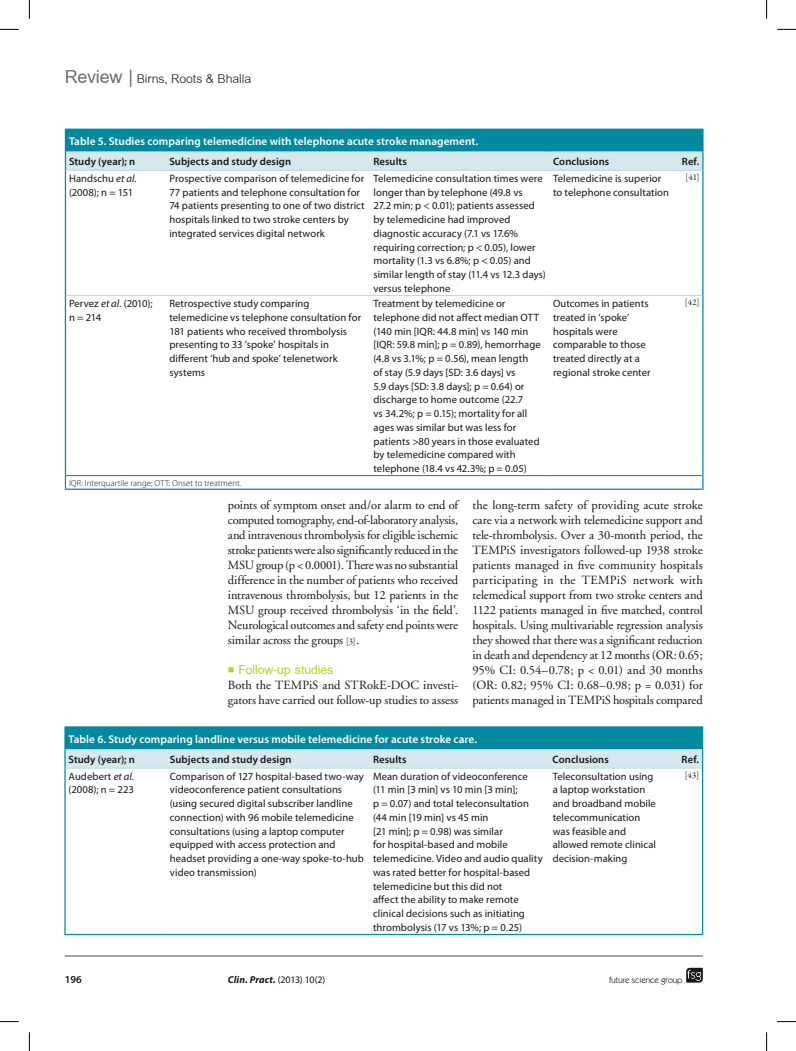
<style>
.page{position:relative;width:796px;height:1051px;background:#fff}
.page>*{position:absolute;margin:0;border:0;box-sizing:border-box;transform-origin:0 0}
.t1{font:18.75px "Cordia New";letter-spacing:-.005em;color:#151616}
.t2{font:700 18.75px "Cordia New";letter-spacing:-.005em;color:#aad529}
.t3{font:12.5px/15px "Adobe Garamond";letter-spacing:-.01em;color:#151616;text-align:justify}
.t4{font:600 11.25px "Myriad Pro";letter-spacing:.005em;color:#fff}
.t5{font:10.62px/13.8px "Myriad Pro";letter-spacing:.005em;color:#151616}
.t6{font:600 10.62px "Myriad Pro";letter-spacing:.005em;color:#151616}
.t7{font:italic 700 10px "Myriad Pro";letter-spacing:.015em;color:#151616}
.t8{font:300 8.75px "Myriad Pro";letter-spacing:.01em;color:#151616}
.t9{font:8.75px "Itc Kabel";color:#151616}
.t10{font:8.75px "Garamond Premr Pro";color:#151616}
.s1{font-weight:700;font-size:27.5px;color:#6d6e6d}
.s2{font-style:italic}
.s3{font-family:"Garamond Premr Pro";font-size:8.75px}
.s4{font-weight:400;font-style:normal}
</style>
<div class="page">
<hr style="left:65px;top:955px;width:638px;height:2px;background:#6d6e6d">
<svg style="left:686px;top:968px;width:17px;height:15px"></svg>
<svg style="left:66px;top:171px;width:608px;height:318px"></svg>
<hr style="left:66px;top:295px;width:100px;height:1px;background:#bddbe5">
<hr style="left:166px;top:295px;width:204px;height:1px;background:#bddbe5">
<hr style="left:370px;top:295px;width:179px;height:1px;background:#bddbe5">
<hr style="left:549px;top:295px;width:125px;height:1px;background:#bddbe5">
<svg style="left:674px;top:295px;width:28px;height:1px"></svg>
<hr style="left:66px;top:475px;width:100px;height:1px;background:#00899f">
<hr style="left:166px;top:475px;width:204px;height:1px;background:#00899f">
<hr style="left:370px;top:475px;width:179px;height:1px;background:#00899f">
<hr style="left:549px;top:475px;width:125px;height:1px;background:#00899f">
<svg style="left:65px;top:129px;width:638px;height:42px;background:#62b4c3"></svg>
<hr style="left:65px;top:170px;width:1px;height:125px;background:#00899f">
<hr style="left:702px;top:170px;width:1px;height:125px;background:#00899f">
<hr style="left:65px;top:295px;width:1px;height:181px;background:#00899f">
<hr style="left:702px;top:295px;width:1px;height:181px;background:#00899f">
<svg style="left:65px;top:476px;width:1px;height:13px"></svg>
<hr style="left:65px;top:489px;width:101px;height:1px;background:#00899f">
<hr style="left:166px;top:489px;width:204px;height:1px;background:#00899f">
<hr style="left:370px;top:489px;width:179px;height:1px;background:#00899f">
<hr style="left:549px;top:489px;width:125px;height:1px;background:#00899f">
<svg style="left:674px;top:475px;width:29px;height:15px"></svg>
<svg style="left:66px;top:933px;width:636px;height:1px"></svg>
<hr style="left:64px;top:726px;width:102px;height:2px;background:#00899f">
<hr style="left:166px;top:726px;width:203px;height:2px;background:#00899f">
<hr style="left:369px;top:726px;width:180px;height:2px;background:#00899f">
<hr style="left:549px;top:726px;width:125px;height:2px;background:#00899f">
<hr style="left:674px;top:726px;width:29px;height:2px;background:#00899f">
<hr style="left:64px;top:768px;width:2px;height:166px;background:#00899f">
<hr style="left:702px;top:768px;width:1px;height:166px;background:#00899f">
<hr style="left:64px;top:934px;width:102px;height:1px;background:#00899f">
<hr style="left:166px;top:934px;width:203px;height:1px;background:#00899f">
<hr style="left:369px;top:934px;width:180px;height:1px;background:#00899f">
<hr style="left:549px;top:934px;width:125px;height:1px;background:#00899f">
<svg style="left:674px;top:934px;width:29px;height:1px"></svg>
<svg style="left:64px;top:728px;width:639px;height:41px;background:#66b6c5"></svg>
<svg style="left:0;top:29px;width:19px;height:1px"></svg>
<svg style="left:777px;top:29px;width:19px;height:1px"></svg>
<svg style="left:0;top:1021px;width:19px;height:1px"></svg>
<svg style="left:777px;top:1021px;width:19px;height:1px"></svg>
<svg style="left:29px;top:0;width:1px;height:19px"></svg>
<svg style="left:29px;top:1032px;width:1px;height:19px"></svg>
<svg style="left:766px;top:0;width:1px;height:19px"></svg>
<svg style="left:766px;top:1032px;width:1px;height:19px"></svg>
<h1 class="t1" style="left:65px;top:66px;width:188px"><span class="s1">Review |</span> Birns, Roots &amp; Bhalla</h1>
<p class="t4" style="left:69px;top:134px;width:411px">Table 5. Studies comparing telemedicine with telephone acute stroke management.</p>
<p class="t6" style="left:69px;top:155px;width:68px">Study (year); n</p>
<p class="t6" style="left:169px;top:155px;width:123px">Subjects and study design</p>
<p class="t6" style="left:373px;top:155px;width:35px">Results</p>
<p class="t6" style="left:553px;top:155px;width:58px">Conclusions</p>
<p class="t6" style="left:682px;top:155px;width:19px">Ref.</p>
<p class="t5" style="left:69px;top:171px;width:69px">Handschu <span class="s2">et al. </span>(2008); n = 151</p>
<p class="t5" style="left:169px;top:171px;width:197px">Prospective comparison of telemedicine for 77 patients and telephone consultation for 74 patients presenting to one of two district hospitals linked to two stroke centers by integrated services digital network</p>
<p class="t5" style="left:373px;top:171px;width:174px">Telemedicine consultation times were longer than by telephone (49.8 vs<br>27.2 min; p &lt; 0.01); patients assessed by telemedicine had improved diagnostic accuracy (7.1 vs 17.6% requiring correction; p &lt; 0.05), lower mortality (1.3 vs 6.8%; p &lt; 0.05) and similar length of stay (11.4 vs 12.3 days) versus telephone</p>
<p class="t5" style="left:553px;top:171px;width:118px">Telemedicine is superior to telephone consultation</p>
<p class="t10" style="left:685px;top:172px;width:15px">[41]</p>
<p class="t5" style="left:69px;top:296px;width:85px">Pervez <span class="s2">et al.</span> (2010); n = 214</p>
<p class="t5" style="left:169px;top:296px;width:193px">Retrospective study comparing telemedicine vs telephone consultation for 181 patients who received thrombolysis presenting to 33 ‘spoke’ hospitals in different ‘hub and spoke’ telenetwork systems</p>
<p class="t5" style="left:373px;top:296px;width:169px">Treatment by telemedicine or telephone did not affect median OTT (140 min [IQR: 44.8 min] vs 140 min [IQR: 59.8 min]; p = 0.89), hemorrhage (4.8 vs 3.1%; p = 0.56), mean length<br>of stay (5.9 days [SD: 3.6 days] vs<br>5.9 days [SD: 3.8 days]; p = 0.64) or discharge to home outcome (22.7<br>vs 34.2%; p = 0.15); mortality for all ages was similar but was less for patients &gt;80 years in those evaluated by telemedicine compared with telephone (18.4 vs 42.3%; p = 0.05)</p>
<p class="t5" style="left:553px;top:296px;width:99px">Outcomes in patients treated in ‘spoke’ hospitals were comparable to those treated directly at a regional stroke center</p>
<p class="t10" style="left:685px;top:297px;width:16px">[42]</p>
<p class="t8" style="left:69px;top:478px;width:174px">IQR: Interquartile range; OTT: Onset to treatment.</p>
<p class="t3" style="left:228px;top:498px;width:232px">points of symptom onset and/or alarm to end of computed tomography, end-of-laboratory analysis, and intravenous thrombolysis for eligible ischemic stroke patients were also significantly reduced in the MSU group (p &lt; 0.0001). There was no substantial difference in the number of patients who received intravenous thrombolysis, but 12 patients in the MSU group received thrombolysis ‘in the field’.<br>Neurological outcomes and safety end points were similar across the groups <span class="s3">[3]</span>.</p>
<h1 class="t2" style="left:238px;top:659px;width:96px">Follow-up studies</h1>
<p class="t3" style="left:228px;top:678px;width:232px">Both the TEMPiS and STRokE-DOC investi&shy;gators have carried out follow-up studies to assess</p>
<p class="t3" style="left:472px;top:498px;width:232px">the long-term safety of providing acute stroke care via a network with telemedicine support and tele-thrombolysis. Over a 30-month period, the TEMPiS investigators followed-up 1938 stroke patients managed in five community hospitals participating in the TEMPiS network with telemedical support from two stroke centers and 1122 patients managed in five matched, control hospitals. Using multivariable regression analysis they showed that there was a significant reduction in death and dependency at 12 months (OR: 0.65; 95% CI: 0.54–0.78; p &lt; 0.01) and 30 months (OR: 0.82; 95% CI: 0.68–0.98; p = 0.031) for patients managed in TEMPiS hospitals compared</p>
<p class="t4" style="left:69px;top:731px;width:410px">Table 6. Study comparing landline versus mobile telemedicine for acute stroke care.</p>
<p class="t6" style="left:69px;top:752px;width:68px">Study (year); n</p>
<p class="t6" style="left:170px;top:752px;width:123px">Subjects and study design</p>
<p class="t6" style="left:373px;top:752px;width:35px">Results</p>
<p class="t6" style="left:553px;top:752px;width:58px">Conclusions</p>
<p class="t6" style="left:681px;top:752px;width:19px">Ref.</p>
<p class="t5" style="left:69px;top:769px;width:67px">Audebert <span class="s2">et al. </span>(2008); n = 223</p>
<p class="t5" style="left:170px;top:769px;width:195px">Comparison of 127 hospital-based two-way videoconference patient consultations (using secured digital subscriber landline connection) with 96 mobile telemedicine consultations (using a laptop computer equipped with access protection and headset providing a one-way spoke-to-hub video transmission)</p>
<p class="t5" style="left:373px;top:769px;width:171px">Mean duration of videoconference (11 min [3 min] vs 10 min [3 min];<br>p = 0.07) and total teleconsultation (44 min [19 min] vs 45 min<br>[21 min]; p = 0.98) was similar<br>for hospital‑based and mobile telemedicine. Video and audio quality was rated better for hospital‑based telemedicine but this did not<br>affect the ability to make remote clinical decisions such as initiating thrombolysis (17 vs 13%; p = 0.25)</p>
<p class="t5" style="left:553px;top:769px;width:105px">Teleconsultation using a laptop workstation and broadband mobile telecommunication was feasible and allowed remote clinical decision‑making</p>
<p class="t10" style="left:685px;top:770px;width:16px">[43]</p>
<p class="t6" style="left:65px;top:972px;width:19px">196</p>
<p class="t7" style="left:228px;top:973px;width:99px">Clin. Pract. <span class="s4">(2013) 10(2)</span></p>
<p class="t9" style="left:609px;top:974px;width:75px">future science group</p>
</div>
